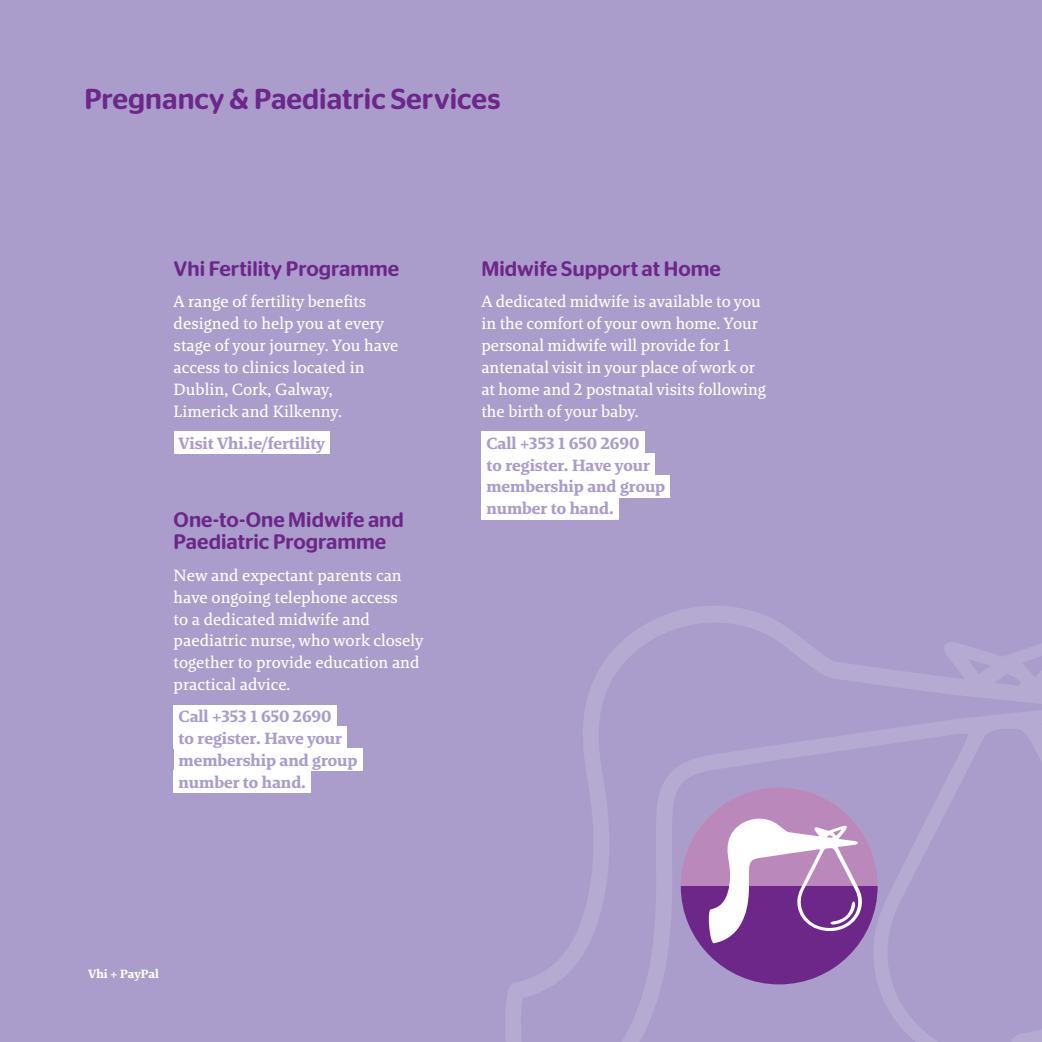
<style>
.page{position:relative;width:1042px;height:1042px;background:#aa9dcc}
.page>*{position:absolute;margin:0;border:0;box-sizing:border-box;transform-origin:0 0}
.t1{font:500 28.88px "Stag Sans Round";color:#6c2789}
.t2{font:500 21px/21.9px "Stag Sans Round";color:#6c2789}
.t3{font:16.62px/21.9px "Brando Text LF";letter-spacing:-.005em;color:#fff}
.t4{font:16.62px/21.9px "Brando Bold LF";letter-spacing:-.005em;color:#aa9dcc}
.t5{font:12.25px "Brando Bold LF";color:#fff}
</style>
<div class="page">
<div style="left:174px;top:431px;width:155px;height:23px;background:#fff"></div>
<div style="left:174px;top:705px;width:163px;height:22px;background:#fff"></div>
<div style="left:174px;top:726px;width:173px;height:23px;background:#fff"></div>
<div style="left:174px;top:748px;width:188px;height:23px;background:#fff"></div>
<div style="left:174px;top:770px;width:137px;height:23px;background:#fff"></div>
<div style="left:481px;top:431px;width:163px;height:23px;background:#fff"></div>
<div style="left:481px;top:453px;width:174px;height:23px;background:#fff"></div>
<div style="left:481px;top:475px;width:189px;height:23px;background:#fff"></div>
<svg style="left:481px;top:497px;width:561px;height:545px"></svg>
<svg style="left:681px;top:787px;width:196px;height:197px"></svg>
<h1 class="t1" style="left:84px;top:82px;width:418px">Pregnancy &amp; Paediatric Services</h1>
<p class="t2" style="left:174px;top:257px;width:227px">Vhi Fertility Programme</p>
<p class="t3" style="left:174px;top:290px;width:226px">A range of fertility benefits designed to help you at every stage of your journey. You have access to clinics located in<br>Dublin, Cork, Galway,<br>Limerick and Kilkenny.</p>
<p class="t4" style="left:179px;top:432px;width:148px">Visit Vhi.ie/fertility</p>
<p class="t2" style="left:174px;top:509px;width:232px">One-to-One Midwife and<br>Paediatric Programme</p>
<p class="t3" style="left:174px;top:564px;width:251px">New and expectant parents can have ongoing telephone access<br>to a dedicated midwife and paediatric nurse, who work closely together to provide education and practical advice.</p>
<p class="t4" style="left:179px;top:705px;width:180px">Call +353 1 650 2690<br>to register. Have your membership and group number to hand.</p>
<p class="t2" style="left:481px;top:257px;width:241px">Midwife Support at Home</p>
<p class="t3" style="left:481px;top:290px;width:286px">A dedicated midwife is available to you in the comfort of your own home. Your personal midwife will provide for 1 antenatal visit in your place of work or at home and 2 postnatal visits following the birth of your baby.</p>
<p class="t4" style="left:486px;top:432px;width:180px">Call +353 1 650 2690<br>to register. Have your membership and group number to hand.</p>
<p class="t5" style="left:88px;top:965px;width:72px">Vhi + PayPal</p>
</div>
